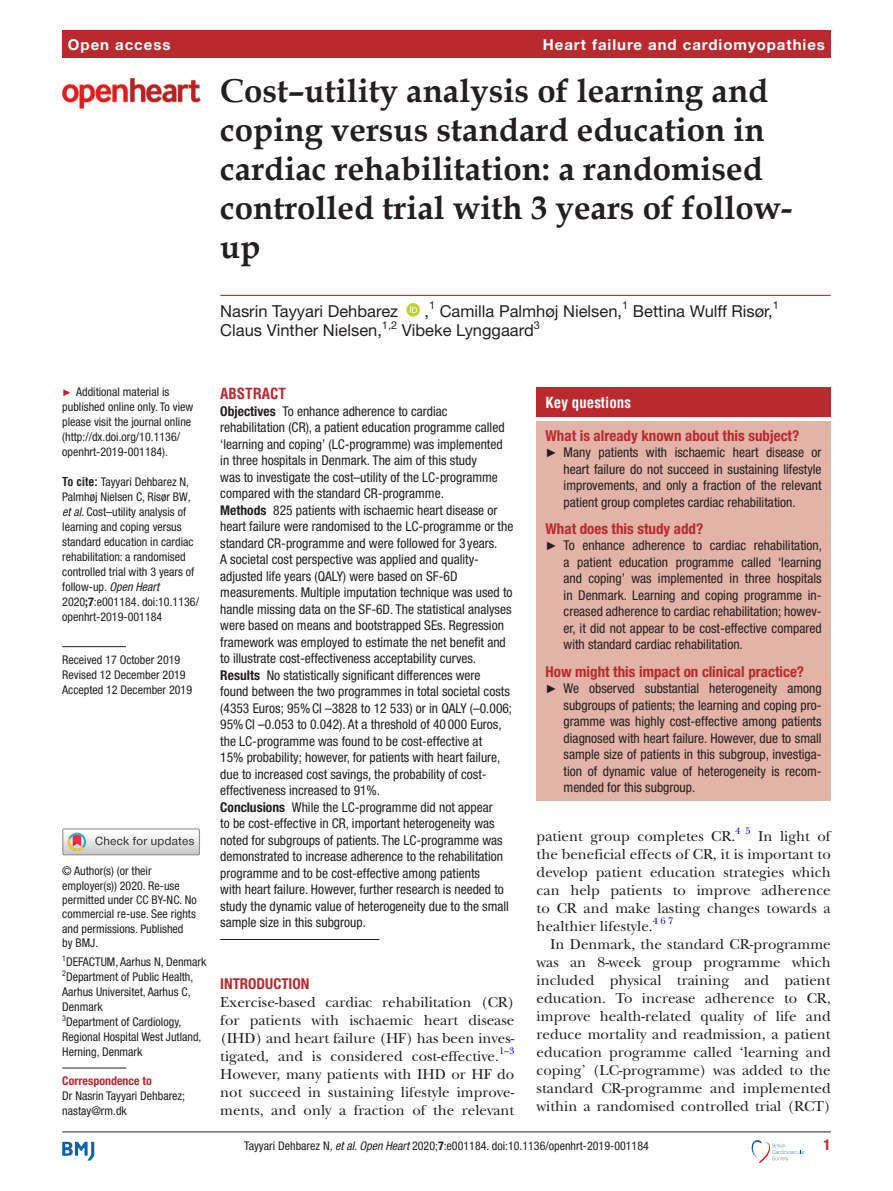
<style>
.page{position:relative;width:893px;height:1191px;background:#fff}
.page>*{position:absolute;margin:0;border:0;box-sizing:border-box;transform-origin:0 0}
.t1{font:700 33px/39px "Book Antiqua";color:#231f20}
.t2{font:16.5px "Helvetica Neue LT Std";color:#231f20}
.t3{font:15px/18px "New Baskerville";color:#231f20;text-align:justify}
.t4{font:700 condensed 15px "Helvetica Neue LT Std";color:#b9292e}
.t5{font:700 15px "Helvetica Neue LT Std";letter-spacing:.065em;color:#fff}
.t6{font:700 condensed 15px "Helvetica";color:#fff}
.t7{font:700 condensed 15px "Helvetica";color:#b9292e}
.t8{font:condensed 13.5px/16.5px "Helvetica Neue LT Std";color:#231f20;text-align:justify}
.t9{font:condensed 12px/15px "Helvetica Neue LT Std";color:#231f20}
.t10{font:700 condensed 12px "Helvetica Neue LT Std";color:#b9292e}
.t11{font:10.95px "Helvetica Neue LT Std";color:#231f20}
.t12{font:9.9px "New Baskerville";color:#00f}
.s1{font-family:"Arial";font-stretch:normal;font-size:9.75px;color:#b9292e}
.s2{font-family:"Helvetica LT Std";font-weight:700}
.s3{font-style:italic}
.s4{font-weight:700}
.s5{font-family:"Arial";font-stretch:normal;font-size:12px}
</style>
<div class="page">
<div style="left:62px;top:31px;width:769px;height:27px;background:#b9292e"></div>
<hr style="left:62px;top:1131px;width:769px;height:1px;background:#231f20">
<svg style="left:752px;top:1140px;width:53px;height:23px"></svg>
<svg style="left:62px;top:1141px;width:32px;height:19px"></svg>
<hr style="left:62px;top:646px;width:64px;height:1px;background:#231f20">
<hr style="left:62px;top:1067px;width:64px;height:1px;background:#231f20">
<hr style="left:220px;top:295px;width:611px;height:1px;background:#b9292e">
<svg style="left:406px;top:303px;width:14px;height:13px"></svg>
<div style="left:62px;top:828px;width:138px;height:27px;border:1px solid #969090"></div>
<svg style="left:63px;top:829px;width:136px;height:25px"></svg>
<img style="left:62px;top:78px;width:138px;height:30px">
<div style="left:537px;top:387px;width:294px;height:30px;background:#b9292e"></div>
<div style="left:537px;top:421px;width:294px;height:380px;background:#e2b3a6"></div>
<hr style="left:220px;top:939px;width:159px;height:1px;background:#231f20">
<p class="t5" style="left:68px;top:35px;width:104px">Open access</p>
<p class="t5" style="left:543px;top:35px;width:284px">Heart failure and cardiomyopathies</p>
<h1 class="t1" style="left:220px;top:71px;width:573px">Cost–utility analysis of learning and coping versus standard education in cardiac rehabilitation: a randomised controlled trial with 3 years of follow&shy;up</h1>
<p class="t2" style="left:220px;top:301px;width:179px">Nasrin Tayyari Dehbarez</p>
<p class="t2" style="left:424px;top:301px;width:6px">,</p>
<p class="t11" style="left:429px;top:299px;width:8px">1</p>
<p class="t2" style="left:440px;top:301px;width:184px">Camilla Palmhøj Nielsen,</p>
<p class="t11" style="left:622px;top:299px;width:8px">1</p>
<p class="t2" style="left:633px;top:301px;width:141px">Bettina Wulff Risør,</p>
<p class="t11" style="left:773px;top:299px;width:8px">1</p>
<p class="t2" style="left:220px;top:320px;width:163px">Claus Vinther Nielsen,</p>
<p class="t11" style="left:382px;top:318px;width:17px">1,2</p>
<p class="t2" style="left:402px;top:320px;width:134px">Vibeke Lynggaard</p>
<p class="t11" style="left:534px;top:318px;width:8px">3</p>
<p class="t9" style="left:62px;top:384px;width:133px"><span class="s1">►</span> Additional material is published online only. To view please visit the journal online (http://dx.doi.org/10.1136/ openhrt-2019-001184).</p>
<p class="t9" style="left:62px;top:474px;width:138px"><span class="s2">To cite:</span> Tayyari Dehbarez N,<br>Palmhøj Nielsen C, Risør BW<span class="s3">, et al</span>. Cost–utility analysis of learning and coping versus standard education in cardiac rehabilitation: a randomised controlled trial with 3 years of follow-up<span class="s3">. Open Heart<br></span>2020<span class="s4">;7</span>:e001184. doi:10.1136/ openhrt-2019-001184</p>
<p class="t9" style="left:62px;top:651px;width:131px">Received 17 October 2019<br>Revised 12 December 2019<br>Accepted 12 December 2019</p>
<p class="t9" style="left:62px;top:863px;width:136px;line-height:14.4px">© Author(s) (or their employer(s)) 2020. Re-use permitted under CC BY-NC. No commercial re-use. See rights and permissions. Published by BMJ.</p>
<p class="t9" style="left:62px;top:954px;width:146px"><sup>1</sup>DEFACTUM, Aarhus N, Denmark<br><sup>2</sup>Department of Public Health,<br>Aarhus Universitet, Aarhus C,<br>Denmark<br><sup>3</sup>Department of Cardiology,<br>Regional Hospital West Jutland,<br>Herning, Denmark</p>
<p class="t10" style="left:62px;top:1073px;width:91px">Correspondence to</p>
<p class="t9" style="left:62px;top:1088px;width:124px">Dr Nasrin Tayyari Dehbarez; nastay@rm.dk</p>
<p class="t7" style="left:220px;top:384px;width:67px">Abstract</p>
<p class="t8" style="left:220px;top:402px;width:295px;text-align:left"><span class="s4">Objectives</span> To enhance adherence to cardiac rehabilitation (CR), a patient education programme called ‘learning and coping’ (LC-programme) was implemented in three hospitals in Denmark. The aim of this study<br>was to investigate the cost–utility of the LC-programme compared with the standard CR-programme.<br><span class="s4">Methods</span> 825 patients with ischaemic heart disease or heart failure were randomised to the LC-programme or the standard CR-programme and were followed for 3 years.<br>A societal cost perspective was applied and quality&shy;adjusted life years (QALY) were based on SF-6D measurements. Multiple imputation technique was used to handle missing data on the SF-6D. The statistical analyses were based on means and bootstrapped SEs. Regression framework was employed to estimate the net benefit and to illustrate cost-effectiveness acceptability curves.<br><span class="s4">Results</span> No statistically significant differences were<br>found between the two programmes in total societal costs (4353 Euros; 95%CI –3828 to 12 533) or in QALY (–0.006; 95%CI –0.053 to 0.042). At a threshold of 40 000 Euros, the LC-programme was found to be cost-effective at<br>15% probability; however, for patients with heart failure, due to increased cost savings, the probability of cost&shy;effectiveness increased to 91%.<br><span class="s4">Conclusions</span> While the LC-programme did not appear<br>to be cost-effective in CR, important heterogeneity was noted for subgroups of patients. The LC-programme was demonstrated to increase adherence to the rehabilitation programme and to be cost-effective among patients<br>with heart failure. However, further research is needed to study the dynamic value of heterogeneity due to the small sample size in this subgroup.</p>
<p class="t4" style="left:220px;top:974px;width:91px">Introduction</p>
<p class="t3" style="left:220px;top:993px;width:296px">Exercise-based cardiac rehabilitation (CR) for patients with ischaemic heart disease (IHD) and heart failure (HF) has been inves&shy;tigated, and is considered cost-effective.</p>
<p class="t12" style="left:499px;top:1045px;width:17px">1–3</p>
<p class="t3" style="left:220px;top:1065px;width:296px">However, many patients with IHD or HF do not succeed in sustaining lifestyle improve&shy;ments, and only a fraction of the relevant</p>
<p class="t6" style="left:546px;top:393px;width:87px">Key questions</p>
<p class="t4" style="left:546px;top:426px;width:255px">What is already known about this subject?</p>
<p class="t8" style="left:564px;top:444px;width:260px;text-indent:-18px"><span class="s5">►</span> Many patients with ischaemic heart disease or heart failure do not succeed in sustaining lifestyle improvements, and only a fraction of the relevant patient group completes cardiac rehabilitation.</p>
<p class="t4" style="left:546px;top:519px;width:159px">What does this study add?</p>
<p class="t8" style="left:564px;top:537px;width:260px;text-indent:-18px"><span class="s5">►</span> To enhance adherence to cardiac rehabilitation, a patient education programme called ‘learning and coping’ was implemented in three hospitals in Denmark. Learning and coping programme in&shy;creased adherence to cardiac rehabilitation; howev&shy;er, it did not appear to be cost-effective compared with standard cardiac rehabilitation.</p>
<p class="t4" style="left:546px;top:662px;width:260px">How might this impact on clinical practice?</p>
<p class="t8" style="left:564px;top:680px;width:259px;text-indent:-18px"><span class="s5">►</span> We observed substantial heterogeneity among subgroups of patients; the learning and coping pro&shy;gramme was highly cost-effective among patients diagnosed with heart failure. However, due to small sample size of patients in this subgroup, investiga&shy;tion of dynamic value of heterogeneity is recom&shy;mended for this subgroup.</p>
<p class="t3" style="left:537px;top:827px;width:200px">patient group completes CR.</p>
<p class="t12" style="left:735px;top:825px;width:17px">4 5</p>
<p class="t3" style="left:537px;top:827px;width:296px;text-indent:221px">In light of the beneficial effects of CR, it is important to develop patient education strategies which can help patients to improve adherence to CR and make lasting changes towards a healthier lifestyle.</p>
<p class="t12" style="left:653px;top:915px;width:22px">4 6 7</p>
<p class="t3" style="left:537px;top:935px;width:296px;text-indent:14px">In Denmark, the standard CR-programme was an 8-week group programme which included physical training and patient education. To increase adherence to CR, improve health-related quality of life and reduce mortality and readmission, a patient education programme called ‘learning and coping’ (LC-programme) was added to the standard CR-programme and implemented within a randomised controlled trial (RCT)</p>
<p class="t9" style="left:244px;top:1138px;width:406px">Tayyari Dehbarez N<span class="s3">, et al. Open Heart</span> 2020;<span class="s4">7</span>:e001184. doi:10.1136/openhrt-2019-001184</p>
<p class="t4" style="left:824px;top:1135px;width:9px">1</p>
</div>
